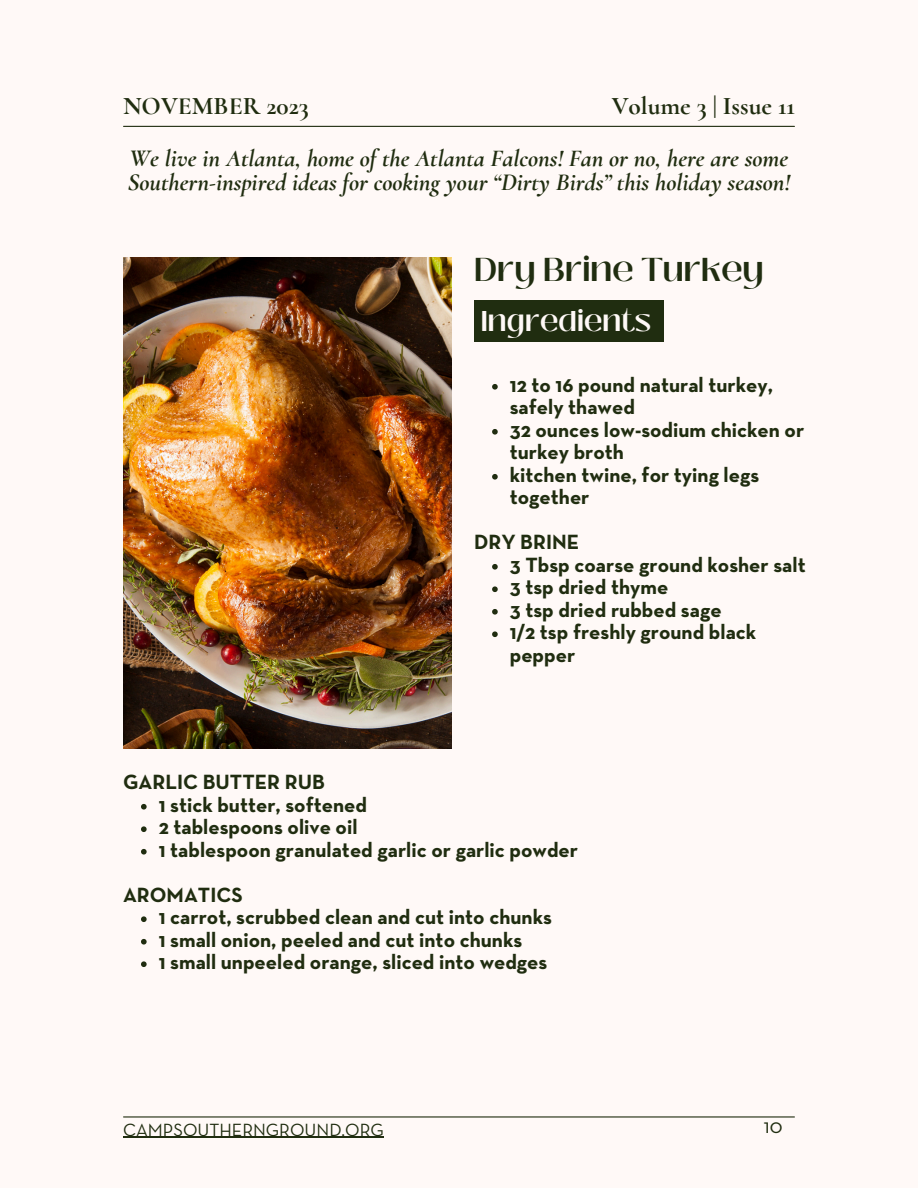
<style>
.page{position:relative;width:918px;height:1188px;background:#fff9f7}
.page>*{position:absolute;margin:0;border:0;box-sizing:border-box;transform-origin:0 0}
.t1{font:600 33px "Black Mango";color:#202d10}
.t2{font:600 28.5px "Black Mango";color:#fff9f7}
.t3{font:700 25.35px "Cormorant";color:#202d10}
.t4{font:italic 700 24.6px/24.3px "Cormorant";color:#202d10}
.t5{font:700 21px/22.5px "Neutraface Text";color:#202d10}
.t6{font:21px "Neutraface Text";color:#202d10}
.t7{font:18px "Neutraface Text";color:#202d10}
</style>
<div class="page">
<hr style="left:124px;top:126px;width:670px;height:1px;background:#202d10">
<hr style="left:124px;top:1116px;width:670px;height:2px;background:#202d10">
<hr style="left:123px;top:1137px;width:261px;height:1px;background:#202d10">
<img style="left:123px;top:257px;width:329px;height:492px">
<div style="left:474px;top:300px;width:190px;height:42px;background:#202d10"></div>
<svg style="left:492px;top:384px;width:6px;height:6px"></svg>
<svg style="left:492px;top:429px;width:6px;height:6px"></svg>
<svg style="left:492px;top:474px;width:6px;height:6px"></svg>
<svg style="left:492px;top:564px;width:6px;height:6px"></svg>
<svg style="left:492px;top:586px;width:6px;height:6px"></svg>
<svg style="left:492px;top:609px;width:6px;height:6px"></svg>
<svg style="left:492px;top:631px;width:6px;height:6px"></svg>
<svg style="left:141px;top:804px;width:6px;height:6px"></svg>
<svg style="left:141px;top:826px;width:6px;height:6px"></svg>
<svg style="left:141px;top:849px;width:6px;height:6px"></svg>
<svg style="left:141px;top:916px;width:6px;height:6px"></svg>
<svg style="left:141px;top:939px;width:6px;height:6px"></svg>
<svg style="left:141px;top:961px;width:6px;height:6px"></svg>
<p class="t3" style="left:123px;top:91px;width:187px">NOVEMBER 2023</p>
<h5 class="t3" style="left:612px;top:91px;width:185px">Volume 3 | Issue 11</h5>
<p class="t4" style="left:128px;top:146px;width:664px">We live in Atlanta, home of the Atlanta Falcons! Fan or no, here are some<br>Southern-inspired ideas for cooking your “Dirty Birds” this holiday season!</p>
<p class="t1" style="left:474px;top:244px;width:291px">Dry Brine Turkey</p>
<h1 class="t2" style="left:481px;top:300px;width:172px">Ingredients</h1>
<h2 class="t5" style="left:510px;top:375px;width:265px">12 to 16 pound natural turkey, safely thawed</h2>
<p class="t5" style="left:510px;top:420px;width:296px">32 ounces low-sodium chicken or turkey broth</p>
<p class="t5" style="left:510px;top:465px;width:251px">kitchen twine, for tying legs together</p>
<p class="t5" style="left:474px;top:532px;width:107px">DRY BRINE</p>
<h5 class="t5" style="left:510px;top:555px;width:297px">3 Tbsp coarse ground kosher salt</h5>
<p class="t5" style="left:510px;top:577px;width:160px">3 tsp dried thyme</p>
<p class="t5" style="left:510px;top:600px;width:213px">3 tsp dried rubbed sage</p>
<p class="t5" style="left:510px;top:622px;width:248px">1/2 tsp freshly ground black pepper</p>
<p class="t5" style="left:123px;top:772px;width:203px">GARLIC BUTTER RUB</p>
<p class="t5" style="left:159px;top:795px;width:210px">1 stick butter, softened</p>
<h5 class="t5" style="left:159px;top:817px;width:200px">2 tablespoons olive oil</h5>
<p class="t5" style="left:159px;top:840px;width:421px">1 tablespoon granulated garlic or garlic powder</p>
<p class="t5" style="left:123px;top:885px;width:121px">AROMATICS</p>
<p class="t5" style="left:159px;top:907px;width:395px">1 carrot, scrubbed clean and cut into chunks</p>
<p class="t5" style="left:159px;top:930px;width:365px">1 small onion, peeled and cut into chunks</p>
<p class="t5" style="left:159px;top:952px;width:390px">1 small unpeeled orange, sliced into wedges</p>
<h4 class="t7" style="left:123px;top:1122px;width:262px">CAMPSOUTHERNGROUND.ORG</h4>
<h3 class="t6" style="left:764px;top:1117px;width:20px">10</h3>
</div>
